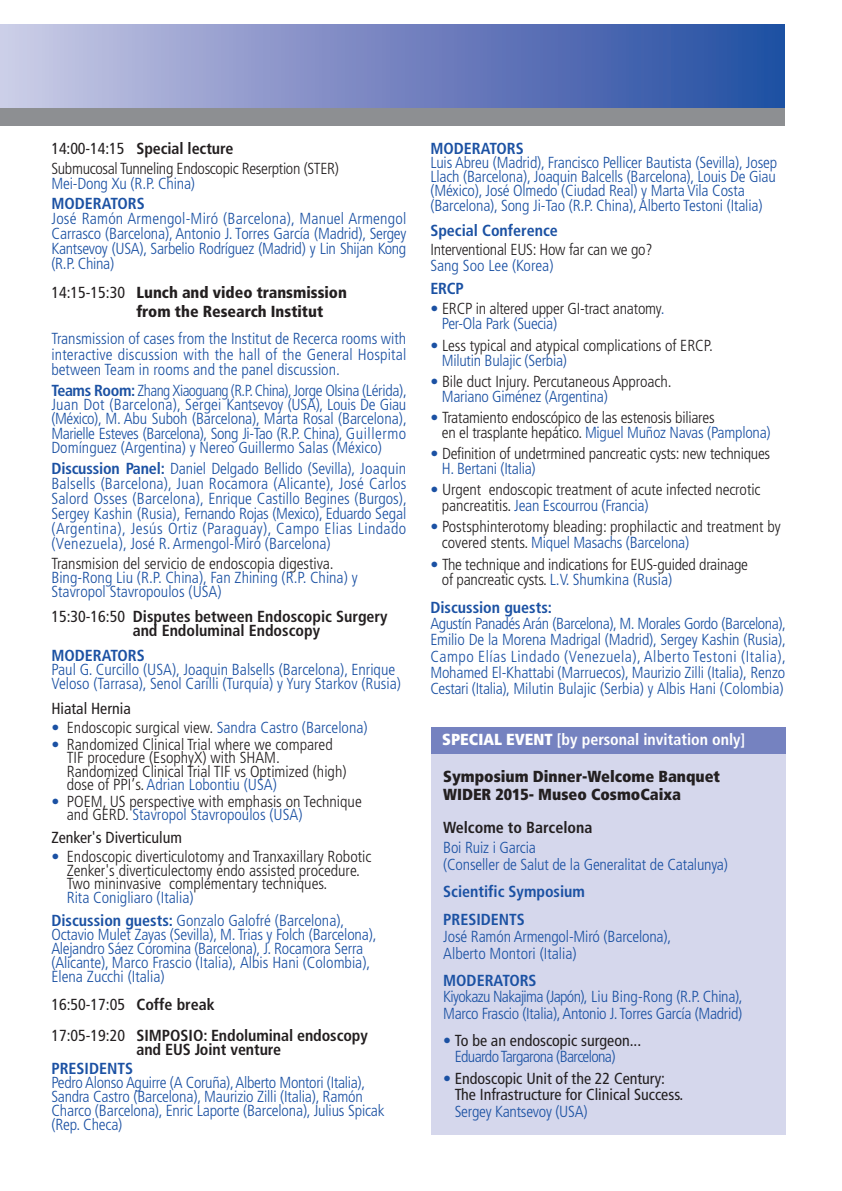
<style>
.page{position:relative;width:842px;height:1191px;background:#fff}
.page>*{position:absolute;margin:0;border:0;box-sizing:border-box;transform-origin:0 0}
.t1{font:300 condensed 16px/14.2px "Frutiger";letter-spacing:-.01em;color:#1b51a3}
.t2{font:300 condensed 16px/13.6px "Frutiger";letter-spacing:-.005em;color:#231f20}
.t3{font:300 condensed 16px/14.4px "Frutiger";letter-spacing:-.01em;color:#1b51a3;text-align:justify;scale:.96 1}
.t4{font:700 condensed 16px/14px "Frutiger";color:#231f20}
.t5{font:700 condensed 16px/28px "Frutiger";color:#1b51a3}
.t6{font:condensed 16px/16.2px "Frutiger";color:#231f20}
.t7{font:900 condensed 16px/18.4px "Frutiger";color:#231f20}
.t8{font:900 condensed 16px/18px "Frutiger";color:#231f20}
.t9{font:300 condensed 16px/16.2px "Frutiger";letter-spacing:-.04em;color:#1b51a3}
.t10{font:700 condensed 16px "Frutiger";color:#fff}
.s1{font-weight:400}
.s2{font-weight:700}
.s3{color:#231f20}
.s4{color:#1b51a3}
.s5{font-weight:900}
.s6{font-weight:400;color:#231f20}
.s7{font-weight:300;color:#1b51a3}
</style>
<div class="page">
<div style="left:431px;top:748px;width:354px;height:386px;background:#d5d7ec"></div>
<div style="left:431px;top:727px;width:354px;height:26px;background:#7582c0"></div>
<div style="left:0;top:24px;width:784px;height:85px;background:linear-gradient(to right,#cbc7e4,#224aa0)"></div>
<div style="left:0;top:109px;width:784px;height:17px;background:#8d8f92"></div>
<p class="t2" style="left:51px;top:139px;width:289px;line-height:20.4px"><span class="s1">14:00-14:15</span> <span class="s2">Special lecture<br></span>Submucosal Tunneling Endoscopic Reserption (STER)</p>
<p class="t1" style="left:51px;top:178px;width:145px">Mei-Dong Xu (R.P. China)</p>
<p class="t5" style="left:51px;top:191px;width:95px">MODERATORS</p>
<p class="t1" style="left:51px;top:212px;width:356px;line-height:14.8px;text-align:justify">José Ramón Armengol-Miró (Barcelona), Manuel Armengol Carrasco (Barcelona), Antonio J. Torres García (Madrid), Sergey Kantsevoy (USA), Sarbelio Rodríguez (Madrid) y Lin Shijan Kong (R.P. China)</p>
<p class="t7" style="left:136px;top:285px;width:212px;text-indent:-85px"><span class="s1">14:15-15:30</span> Lunch and video transmission from the Research Institut</p>
<p class="t1" style="left:51px;top:332px;width:356px;line-height:15.8px;text-align:justify">Transmission of cases from the Institut de Recerca rooms with interactive discussion with the hall of the General Hospital between Team in rooms and the panel discussion.</p>
<p class="t3" style="left:51px;top:384px;width:372px"><span class="s2">Teams Room:</span> Zhang Xiaoguang (R.P.China),Jorge Olsina (Lérida), Juan Dot (Barcelona), Sergei Kantsevoy (USA), Louis De Giau (México), M. Abu Suboh (Barcelona), Marta Rosal (Barcelona), Marielle Esteves (Barcelona), Song Ji-Tao (R.P. China), Guillermo Domínguez (Argentina) y Nereo Guillermo Salas (México)</p>
<p class="t1" style="left:51px;top:462px;width:357px;line-height:15px;text-align:justify"><span class="s2">Discussion Panel:</span> Daniel Delgado Bellido (Sevilla), Joaquin Balsells (Barcelona), Juan Rocamora (Alicante), José Carlos Salord Osses (Barcelona), Enrique Castillo Begines (Burgos), Sergey Kashin (Rusia), Fernando Rojas (Mexico), Eduardo Segal (Argentina), Jesús Ortiz (Paraguay), Campo Elias Lindado (Venezuela), José R. Armengol-Miró (Barcelona)</p>
<p class="t2" style="left:51px;top:557px;width:284px">Transmision del servicio de endoscopia digestiva.</p>
<p class="t1" style="left:51px;top:571px;width:308px">Bing-Rong Liu (R.P. China), Fan Zhining (R.P. China) y<br>Stavropol Stavropoulos (USA)</p>
<p class="t4" style="left:133px;top:610px;width:256px;text-indent:-81px"><span class="s1">15:30-16:50</span> Disputes between Endoscopic Surgery and Endoluminal Endoscopy</p>
<p class="t5" style="left:51px;top:643px;width:95px">MODERATORS</p>
<p class="t1" style="left:51px;top:663px;width:351px">Paul G. Curcillo (USA), Joaquin Balsells (Barcelona), Enrique<br>Veloso (Tarrasa), Senol Carilli (Turquía) y Yury Starkov (Rusia)</p>
<p class="t6" style="left:51px;top:701px;width:81px">Hiatal Hernia</p>
<p class="t1" style="left:51px;top:721px;width:318px">• <span class="s3">Endoscopic surgical view.</span> Sandra Castro (Barcelona)</p>
<p class="t2" style="left:67px;top:738px;width:281px;text-indent:-15px"><span class="s4">•</span> Randomized Clinical Trial where we compared TIF procedure (EsophyX) with SHAM.<br>Randomized Clinical Trial TIF vs Optimized (high) dose of PPI’s. <span class="s4">Adrian Lobontiu (USA)</span></p>
<p class="t2" style="left:67px;top:795px;width:297px;text-indent:-15px"><span class="s4">•</span> POEM, US perspective with emphasis on Technique and GERD. <span class="s4">Stavropol Stavropoulos (USA)</span></p>
<p class="t6" style="left:51px;top:830px;width:132px">Zenker's Diverticulum</p>
<p class="t2" style="left:67px;top:851px;width:306px;text-indent:-15px"><span class="s4">•</span> Endoscopic diverticulotomy and Tranxaxillary Robotic<br>Zenker's diverticulectomy endo assisted procedure.<br>Two mininvasive complementary techniques.</p>
<p class="t1" style="left:51px;top:887px;width:295px;line-height:22.8px;text-indent:15px">Rita Conigliaro (Italia)<br><span class="s2">Discussion guests:</span> Gonzalo Galofré (Barcelona),</p>
<p class="t1" style="left:51px;top:928px;width:327px">Octavio Mulet Zayas (Sevilla), M. Trias y Folch (Barcelona), Alejandro Sáez Coromina (Barcelona), J. Rocamora Serra (Alicante), Marco Frascio (Italia), Albis Hani (Colombia), Elena Zucchi (Italia)</p>
<p class="t4" style="left:51px;top:990px;width:318px;line-height:31px"><span class="s1">16:50-17:05</span> Coffe break<br><span class="s1">17:05-19:20</span> SIMPOSIO: Endoluminal endoscopy</p>
<p class="t4" style="left:136px;top:1043px;width:146px">and EUS Joint venture</p>
<p class="t5" style="left:51px;top:1056px;width:83px">PRESIDENTS</p>
<p class="t1" style="left:51px;top:1077px;width:335px">Pedro Alonso Aguirre (A Coruña),Alberto Montori (Italia), Sandra Castro (Barcelona), Maurizio Zilli (Italia), Ramón Charco (Barcelona), Enric Laporte (Barcelona), Julius Spicak (Rep. Checa)</p>
<p class="t5" style="left:430px;top:135px;width:95px">MODERATORS</p>
<p class="t1" style="left:430px;top:157px;width:348px">Luis Abreu (Madrid), Francisco Pellicer Bautista (Sevilla), Josep Llach (Barcelona), Joaquin Balcells (Barcelona), Louis De Giau (México), José Olmedo (Ciudad Real) y Marta Vila Costa (Barcelona), Song Ji-Tao (R.P. China),Alberto Testoni (Italia)</p>
<p class="t5" style="left:430px;top:218px;width:129px">Special Conference</p>
<p class="t2" style="left:430px;top:244px;width:224px">Interventional EUS: How far can we go?</p>
<p class="t1" style="left:430px;top:259px;width:125px">Sang Soo Lee (Korea)</p>
<p class="t5" style="left:430px;top:275px;width:35px">ERCP</p>
<p class="t2" style="left:442px;top:302px;width:224px;line-height:15px;text-indent:-12px"><span class="s4">•</span> ERCP in altered upper GI-tract anatomy<span class="s4">.<br>Per-Ola Park (Suecia)</span></p>
<p class="t2" style="left:442px;top:338px;width:272px;line-height:15.8px;text-indent:-11px"><span class="s4">•</span> Less typical and atypical complications of ERCP.<br><span class="s4">Milutin Bulajic (Serbia)</span></p>
<p class="t2" style="left:442px;top:375px;width:231px;line-height:15px;text-indent:-12px"><span class="s4">•</span> Bile duct Injury. Percutaneous Approach.<br><span class="s4">Mariano Giménez (Argentina)</span></p>
<p class="t2" style="left:442px;top:411px;width:330px;line-height:15px;text-indent:-11px"><span class="s4">•</span> Tratamiento endoscópico de las estenosis biliares<br>en el trasplante hepático. <span class="s4">Miguel Muñoz Navas (Pamplona)</span></p>
<p class="t2" style="left:442px;top:447px;width:330px;line-height:15px;text-indent:-12px"><span class="s4">•</span> Definition of undetrmined pancreatic cysts: new techniques<br><span class="s4">H. Bertani (Italia)</span></p>
<p class="t2" style="left:442px;top:483px;width:320px;line-height:15.8px;text-indent:-12px"><span class="s4">•</span> Urgent endoscopic treatment of acute infected necrotic pancreatitis. <span class="s4">Jean Escourrou (Francia)</span></p>
<p class="t2" style="left:442px;top:520px;width:340px;line-height:15.8px;text-indent:-11px"><span class="s4">•</span> Postsphinterotomy bleading: prophilactic and treatment by covered stents. <span class="s4">Miquel Masachs (Barcelona)</span></p>
<p class="t2" style="left:442px;top:557px;width:308px;line-height:15.8px;text-indent:-11px"><span class="s4">•</span> The technique and indications for EUS-guided drainage of pancreatic cysts. <span class="s4">L.V. Shumkina (Rusia)</span></p>
<p class="t5" style="left:430px;top:594px;width:123px">Discussion guests:</p>
<p class="t1" style="left:430px;top:617px;width:357px;line-height:16.2px;text-align:justify">Agustín Panadés Arán (Barcelona), M. Morales Gordo (Barcelona), Emilio De la Morena Madrigal (Madrid), Sergey Kashin (Rusia), Campo Elías Lindado (Venezuela), Alberto Testoni (Italia), Mohamed El-Khattabi (Marruecos), Maurizio Zilli (Italia), Renzo Cestari (Italia), Milutin Bulajic (Serbia) y Albis Hani (Colombia)</p>
<p class="t10" style="left:442px;top:732px;width:305px"><span class="s5">SPECIAL EVENT</span> [by personal invitation only]</p>
<p class="t8" style="left:443px;top:768px;width:278px">Symposium Dinner-Welcome Banquet<br>WIDER 2015- Museo CosmoCaixa</p>
<p class="t4" style="left:443px;top:822px;width:151px">Welcome to Barcelona</p>
<p class="t1" style="left:443px;top:840px;width:286px;line-height:16.6px">Boi Ruiz i Garcia<br>(Conseller de Salut de la Generalitat de Catalunya)</p>
<p class="t5" style="left:443px;top:879px;width:143px">Scientific Symposium<br>PRESIDENTS</p>
<p class="t1" style="left:443px;top:929px;width:230px;line-height:16.6px">José Ramón Armengol-Miró (Barcelona),<br>Alberto Montori (Italia)</p>
<p class="t5" style="left:443px;top:968px;width:95px">MODERATORS</p>
<p class="t1" style="left:443px;top:990px;width:301px;line-height:16.2px">Kiyokazu Nakajima (Japón), Liu Bing-Rong (R.P. China),<br>Marco Frascio (Italia),Antonio J. Torres García (Madrid)</p>
<p class="t9" style="left:455px;top:1033px;width:188px;text-indent:-12px">• <span class="s6">To be an endoscopic surgeon...<br></span>EduardoTargarona (Barcelona)</p>
<p class="t6" style="left:455px;top:1071px;width:230px;text-indent:-12px"><span class="s7">•</span> Endoscopic Unit of the 22 Century:<br>The Infrastructure for Clinical Success.</p>
<p class="t1" style="left:455px;top:1105px;width:134px">Sergey Kantsevoy (USA)</p>
</div>
